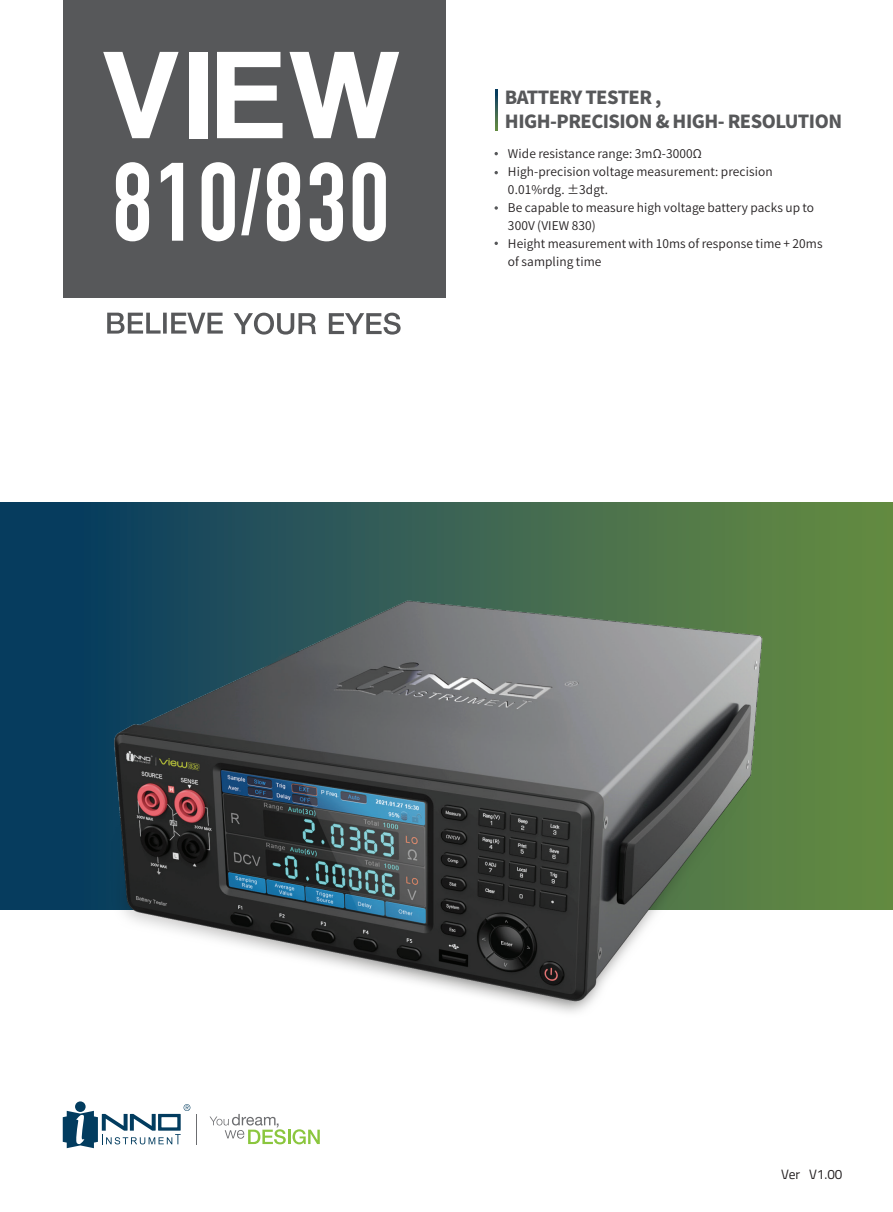
<style>
.page{position:relative;width:893px;height:1212px;background:#fff}
.page>*{position:absolute;margin:0;border:0;box-sizing:border-box;transform-origin:0 0}
.t1{font:120px "Coolvetica";color:#fff}
.t2{font:700 109.35px "DIN Condensed";letter-spacing:.02em;color:#fff}
.t3{font:900 18px/23.5px "Noto Sans CJ Kkr";letter-spacing:-.03em;color:#57585a}
.t4{font:13.5px "Titillium Web";color:#231f20}
.t5{font:600 12px/18px "Noto Sans CJ Kkr";letter-spacing:.01em;color:#231f20}
.s1{font-size:92.7px}
</style>
<div class="page">
<svg style="left:329px;top:313px;width:72px;height:22px"></svg>
<svg style="left:234px;top:313px;width:82px;height:22px"></svg>
<svg style="left:107px;top:313px;width:116px;height:21px"></svg>
<div style="left:0;top:503px;width:893px;height:407px;background:linear-gradient(to right,#043763,#6b8e42)"></div>
<div style="left:63px;top:0;width:382px;height:298px;background:#57585a"></div>
<hr style="left:196px;top:1114px;width:1px;height:30px;background:#6c6d70">
<svg style="left:210px;top:1114px;width:110px;height:30px"></svg>
<svg style="left:63px;top:1104px;width:127px;height:44px"></svg>
<div style="left:75px;top:1101px;width:11px;height:11px;background:#023c5f;border-radius:50%"></div>
<svg style="left:494px;top:152px;width:4px;height:3px"></svg>
<svg style="left:494px;top:171px;width:4px;height:3px"></svg>
<svg style="left:494px;top:206px;width:4px;height:4px"></svg>
<svg style="left:494px;top:242px;width:4px;height:3px"></svg>
<svg style="left:495px;top:90px;width:2px;height:40px"></svg>
<img style="left:68px;top:508px;width:746px;height:505px">
<h1 class="t1" style="left:102px;top:33px;width:299px">VIEW</h1>
<h2 class="t2" style="left:112px;top:129px;width:279px">810<span class="s1">/</span>830</h2>
<h3 class="t3" style="left:505px;top:86px;width:339px">BATTERY TESTER ,<br>HIGH-PRECISION &amp; HIGH- RESOLUTION</h3>
<p class="t5" style="left:508px;top:145px;width:316px">Wide resistance range: 3mΩ-3000Ω<br>High-precision voltage measurement: precision 0.01%rdg. ±3dgt.<br>Be capable to measure high voltage battery packs up to 300V (VIEW 830)<br>Height measurement with 10ms of response time + 20ms of sampling time</p>
<p class="t4" style="left:781px;top:1164px;width:63px">Ver V1.00</p>
</div>
